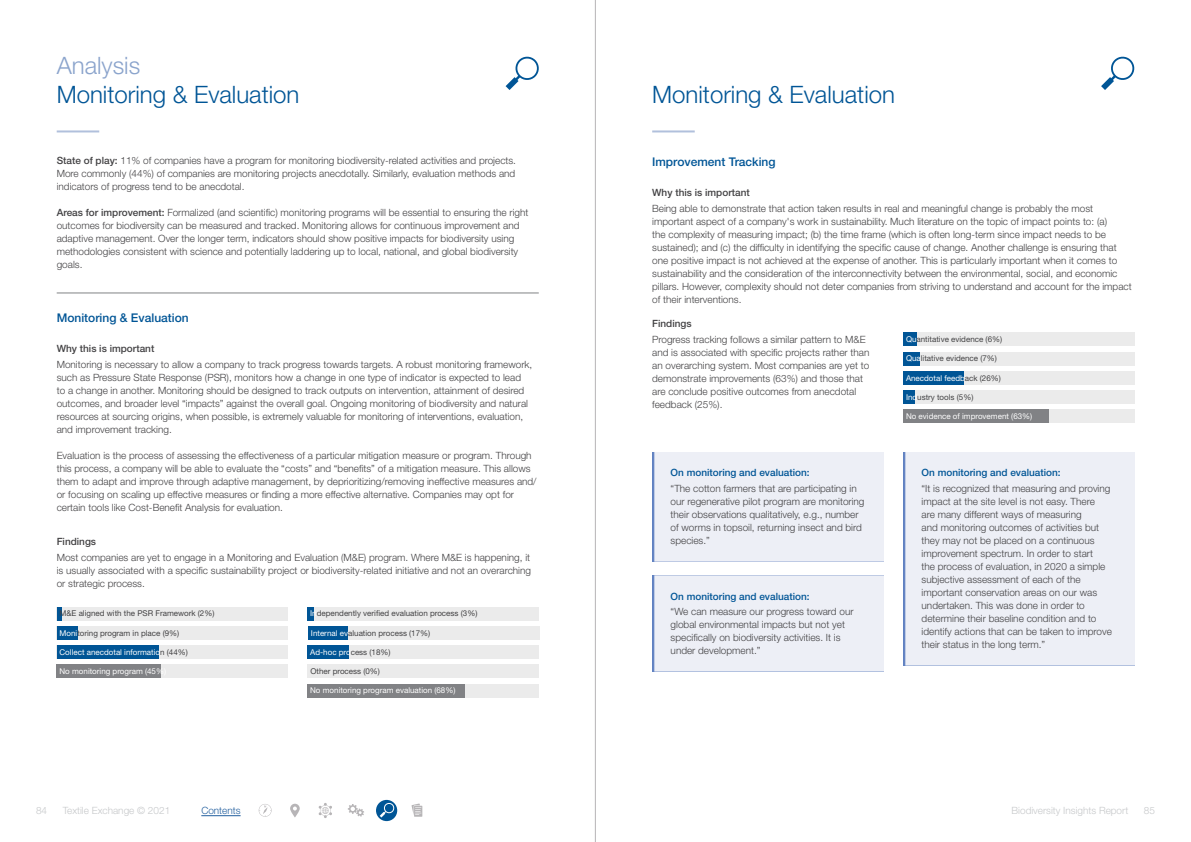
<style>
.page{position:relative;width:1191px;height:842px;background:#fff}
.page>*{position:absolute;margin:0;border:0;box-sizing:border-box;transform-origin:0 0}
.t1{font:300 24px "Helvetica Neue LT Std";color:#005596}
.t2{font:300 24px "Helvetica Neue LT Std";color:#8ba4cc}
.t3{font:500 12px "Helvetica Neue LT Std";color:#005596}
.t4{font:300 10px/13px "Helvetica Neue LT Std";color:#424143}
.t5{font:500 10px "Helvetica Neue LT Std";color:#005596}
.t6{font:300 10px "Helvetica Neue LT Std";color:#c6c8ca}
.t7{font:500 10px "Helvetica Neue LT Std";color:#424143}
.t8{font:300 10px "Helvetica Neue LT Std";color:#215e9e}
.t9{font:8px "Helvetica Neue LT Std";color:#424143}
.t10{font:8px "Helvetica Neue LT Std";color:#fff}
.s1{font-weight:500}
.s2{color:#fff}
.s3{color:#424143}
</style>
<div class="page">
<hr style="left:201px;top:815px;width:40px;height:1px;background:#215e9e">
<hr style="left:57px;top:130px;width:42px;height:2px;background:#b1c0dc">
<hr style="left:652px;top:130px;width:42px;height:2px;background:#b1c0dc">
<svg style="left:259px;top:804px;width:12px;height:13px"></svg>
<svg style="left:348px;top:804px;width:16px;height:13px"></svg>
<svg style="left:290px;top:804px;width:10px;height:13px"></svg>
<svg style="left:318px;top:803px;width:14px;height:15px"></svg>
<svg style="left:411px;top:803px;width:11px;height:14px"></svg>
<div style="left:376px;top:800px;width:21px;height:21px;background:#005596;border-radius:50%"></div>
<svg style="left:380px;top:802px;width:15px;height:15px"></svg>
<svg style="left:505px;top:56px;width:34px;height:34px"></svg>
<svg style="left:1101px;top:56px;width:34px;height:34px"></svg>
<hr style="left:57px;top:293px;width:482px;height:1px;background:#818285">
<div style="left:57px;top:665px;width:231px;height:13px;background:#ebebeb"></div>
<div style="left:57px;top:665px;width:104px;height:13px;background:#818285"></div>
<div style="left:307px;top:684px;width:231px;height:13px;background:#ebebeb"></div>
<div style="left:307px;top:684px;width:157px;height:13px;background:#818285"></div>
<div style="left:903px;top:409px;width:231px;height:14px;background:#ebebeb"></div>
<div style="left:903px;top:409px;width:145px;height:14px;background:#818285"></div>
<div style="left:57px;top:607px;width:231px;height:13px;background:#ebebeb"></div>
<hr style="left:57px;top:607px;width:4px;height:13px;background:#005596">
<div style="left:308px;top:665px;width:231px;height:13px;background:#ebebeb"></div>
<div style="left:903px;top:390px;width:231px;height:14px;background:#ebebeb"></div>
<div style="left:903px;top:390px;width:11px;height:14px;background:#005596"></div>
<div style="left:57px;top:626px;width:231px;height:14px;background:#ebebeb"></div>
<div style="left:57px;top:626px;width:20px;height:14px;background:#005596"></div>
<div style="left:307px;top:607px;width:231px;height:13px;background:#ebebeb"></div>
<div style="left:307px;top:607px;width:7px;height:13px;background:#005596"></div>
<div style="left:903px;top:371px;width:231px;height:14px;background:#ebebeb"></div>
<div style="left:903px;top:371px;width:60px;height:14px;background:#005596"></div>
<div style="left:57px;top:645px;width:231px;height:14px;background:#ebebeb"></div>
<div style="left:57px;top:645px;width:101px;height:14px;background:#005596"></div>
<div style="left:308px;top:626px;width:231px;height:14px;background:#ebebeb"></div>
<div style="left:308px;top:626px;width:39px;height:14px;background:#005596"></div>
<div style="left:903px;top:333px;width:231px;height:13px;background:#ebebeb"></div>
<div style="left:903px;top:333px;width:14px;height:13px;background:#005596"></div>
<div style="left:307px;top:645px;width:231px;height:14px;background:#ebebeb"></div>
<div style="left:307px;top:645px;width:42px;height:14px;background:#005596"></div>
<div style="left:903px;top:352px;width:231px;height:13px;background:#ebebeb"></div>
<div style="left:903px;top:352px;width:16px;height:13px;background:#005596"></div>
<div style="left:652px;top:452px;width:232px;height:110px;background:#edeff6"></div>
<div style="left:903px;top:452px;width:232px;height:214px;background:#edeff6"></div>
<div style="left:652px;top:575px;width:232px;height:97px;background:#edeff6"></div>
<hr style="left:595px;top:0;width:1px;height:842px;background:#b7b5b7">
<h1 class="t2" style="left:57px;top:51px;width:85px">Analysis</h1>
<h1 class="t1" style="left:57px;top:79px;width:244px">Monitoring &amp; Evaluation</h1>
<p class="t4" style="left:57px;top:154px;width:461px;text-align:justify"><span class="s1">State of play:</span> 11% of companies have a program for monitoring biodiversity-related activities and projects.<br>More commonly (44%) of companies are monitoring projects anecdotally. Similarly, evaluation methods and indicators of progress tend to be anecdotal.</p>
<p class="t4" style="left:57px;top:206px;width:473px"><span class="s1">Areas for improvement:</span> Formalized (and scientific) monitoring programs will be essential to ensuring the right outcomes for biodiversity can be measured and tracked. Monitoring allows for continuous improvement and adaptive management. Over the longer term, indicators should show positive impacts for biodiversity using methodologies consistent with science and potentially laddering up to local, national, and global biodiversity goals.</p>
<p class="t3" style="left:57px;top:311px;width:134px">Monitoring &amp; Evaluation</p>
<p class="t7" style="left:57px;top:342px;width:99px">Why this is important</p>
<p class="t4" style="left:57px;top:358px;width:477px">Monitoring is necessary to allow a company to track progress towards targets. A robust monitoring framework, such as Pressure State Response (PSR), monitors how a change in one type of indicator is expected to lead<br>to a change in another. Monitoring should be designed to track outputs on intervention, attainment of desired outcomes, and broader level “impacts” against the overall goal. Ongoing monitoring of biodiversity and natural resources at sourcing origins, when possible, is extremely valuable for monitoring of interventions, evaluation, and improvement tracking.</p>
<p class="t4" style="left:57px;top:449px;width:481px">Evaluation is the process of assessing the effectiveness of a particular mitigation measure or program. Through this process, a company will be able to evaluate the “costs” and “benefits” of a mitigation measure. This allows them to adapt and improve through adaptive management, by deprioritizing/removing ineffective measures and/ or focusing on scaling up effective measures or finding a more effective alternative. Companies may opt for certain tools like Cost-Benefit Analysis for evaluation.</p>
<p class="t7" style="left:57px;top:536px;width:41px">Findings</p>
<p class="t4" style="left:57px;top:551px;width:476px;text-align:justify">Most companies are yet to engage in a Monitoring and Evaluation (M&amp;E) program. Where M&amp;E is happening, it is usually associated with a specific sustainability project or biodiversity-related initiative and not an overarching or strategic process.</p>
<p class="t9" style="left:60px;top:609px;width:156px">M&amp;E aligned with the PSR Framework (2%)</p>
<p class="t9" style="left:310px;top:609px;width:169px"><span class="s2">In</span>dependently verified evaluation process (3%)</p>
<p class="t9" style="left:60px;top:628px;width:121px"><span class="s2">Moni</span>toring program in place (9%)</p>
<p class="t9" style="left:311px;top:628px;width:121px"><span class="s2">Internal ev</span>aluation process (17%)</p>
<p class="t10" style="left:60px;top:647px;width:130px">Collect anecdotal informatio<span class="s3">n (44%)</span></p>
<p class="t10" style="left:310px;top:647px;width:82px">Ad-hoc pro<span class="s3">cess (18%)</span></p>
<p class="t10" style="left:60px;top:667px;width:108px">No monitoring program (45%)</p>
<p class="t9" style="left:310px;top:667px;width:71px">Other process (0%)</p>
<p class="t10" style="left:310px;top:686px;width:147px">No monitoring program evaluation (68%)</p>
<h1 class="t1" style="left:652px;top:79px;width:244px">Monitoring &amp; Evaluation</h1>
<p class="t3" style="left:652px;top:154px;width:125px">Improvement Tracking</p>
<p class="t7" style="left:652px;top:186px;width:99px">Why this is important</p>
<p class="t4" style="left:652px;top:201px;width:481px">Being able to demonstrate that action taken results in real and meaningful change is probably the most important aspect of a company's work in sustainability. Much literature on the topic of impact points to: (a)<br>the complexity of measuring impact; (b) the time frame (which is often long-term since impact needs to be sustained); and (c) the difficulty in identifying the specific cause of change. Another challenge is ensuring that one positive impact is not achieved at the expense of another. This is particularly important when it comes to sustainability and the consideration of the interconnectivity between the environmental, social, and economic pillars. However, complexity should not deter companies from striving to understand and account for the impact of their interventions.</p>
<p class="t7" style="left:652px;top:317px;width:41px">Findings</p>
<p class="t4" style="left:652px;top:332px;width:219px">Progress tracking follows a similar pattern to M&amp;E and is associated with specific projects rather than an overarching system. Most companies are yet to demonstrate improvements (63%) and those that are conclude positive outcomes from anecdotal feedback (25%).</p>
<p class="t9" style="left:906px;top:335px;width:98px"><span class="s2">Qu</span>antitative evidence (6%)</p>
<p class="t9" style="left:906px;top:354px;width:92px"><span class="s2">Qua</span>litative evidence (7%)</p>
<p class="t10" style="left:906px;top:373px;width:96px">Anecdotal feedb<span class="s3">ack (26%)</span></p>
<p class="t9" style="left:906px;top:392px;width:69px"><span class="s2">Ind</span>ustry tools (5%)</p>
<p class="t5" style="left:670px;top:467px;width:140px">On monitoring and evaluation:</p>
<p class="t4" style="left:670px;top:482px;width:195px">“The cotton farmers that are participating in our regenerative pilot program are monitoring their observations qualitatively, e.g., number of worms in topsoil, returning insect and bird species.”</p>
<p class="t5" style="left:670px;top:590px;width:140px">On monitoring and evaluation:</p>
<p class="t4" style="left:670px;top:605px;width:184px">“We can measure our progress toward our global environmental impacts but not yet specifically on biodiversity activities. It is under development.”</p>
<p class="t10" style="left:906px;top:412px;width:128px">No evidence of improvement (63%)</p>
<p class="t5" style="left:921px;top:467px;width:140px">On monitoring and evaluation:</p>
<p class="t4" style="left:921px;top:482px;width:192px">“It is recognized that measuring and proving impact at the site level is not easy. There<br>are many different ways of measuring<br>and monitoring outcomes of activities but they may not be placed on a continuous improvement spectrum. In order to start<br>the process of evaluation, in 2020 a simple subjective assessment of each of the important conservation areas on our was undertaken. This was done in order to determine their baseline condition and to identify actions that can be taken to improve their status in the long term.”</p>
<p class="t6" style="left:36px;top:804px;width:136px">84 <span class="s2">••</span>Textile Exchange © 2021</p>
<p class="t8" style="left:201px;top:804px;width:41px">Contents</p>
<p class="t6" style="left:1011px;top:804px;width:145px">Biodiversity Insights Report<span class="s2">••</span> 85</p>
</div>
